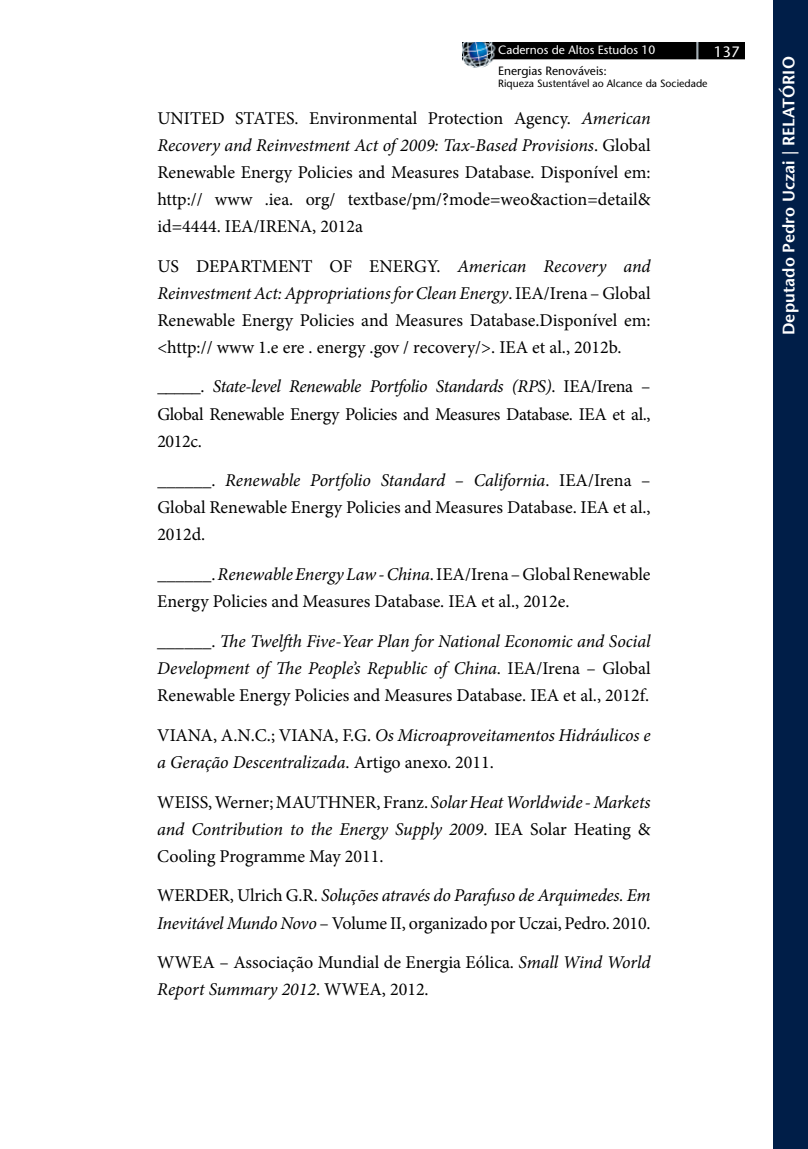
<style>
.page{position:relative;width:808px;height:1149px;background:#fff}
.page>*{position:absolute;margin:0;border:0;box-sizing:border-box;transform-origin:0 0}
.t1{font:18px/27px "Minion Pro";color:#000;text-align:justify}
.t2{font:italic 18px/27px "Minion Pro";letter-spacing:-.01em;color:#000}
.t3{font:600 16.5px "Stone Sans";letter-spacing:.005em;color:#fff}
.t4{font:500 15px "Stone Sans Std";color:#fff}
.t5{font:500 12px "Stone Sans Std";color:#fff}
.t6{font:500 12px "Stone Sans Std";color:#000}
.t7{font:500 10.5px "Stone Sans Std";color:#000}
.s1{font-style:italic}
.s2{font-style:normal}
</style>
<div class="page">
<img style="left:462px;top:42px;width:282px;height:26px">
<div style="left:773px;top:0;width:35px;height:1148px;background:#001e48"></div>
<p class="t5" style="left:498px;top:43px;width:159px">Cadernos de Altos Estudos 10</p>
<p class="t6" style="left:498px;top:63px;width:110px">Energias Renováveis:</p>
<p class="t7" style="left:498px;top:77px;width:211px">Riqueza Sustentável ao Alcance da Sociedade</p>
<p class="t1" style="left:157px;top:104px;width:495px">UNITED STATES. Environmental Protection Agency. <span class="s1">American Recovery and Reinvestment Act of 2009: Tax-Based Provisions</span>. Global Renewable Energy Policies and Measures Database. Disponível em: http:// www .iea. org/ textbase/pm/?mode=weo&amp;action=detail&amp; id=4444. IEA/IRENA, 2012a</p>
<p class="t1" style="left:157px;top:252px;width:495px">US DEPARTMENT OF ENERGY. <span class="s1">American Recovery and Reinvestment Act: Appropriations for Clean Energy</span>. IEA/Irena – Global Renewable Energy Policies and Measures Database.Disponível em: &lt;http:// www 1.e ere . energy .gov / recovery/&gt;. IEA et al., 2012b.</p>
<p class="t1" style="left:157px;top:373px;width:495px">_____. <span class="s1">State-level Renewable Portfolio Standards (RPS)</span>. IEA/Irena – Global Renewable Energy Policies and Measures Database. IEA et al., 2012c.</p>
<p class="t1" style="left:157px;top:467px;width:495px">______. <span class="s1">Renewable Portfolio Standard – California</span>. IEA/Irena – Global Renewable Energy Policies and Measures Database. IEA et al., 2012d.</p>
<p class="t1" style="left:157px;top:561px;width:495px">______. <span class="s1">Renewable Energy Law - China</span>. IEA/Irena – Global Renewable<br>Energy Policies and Measures Database. IEA et al., 2012e.</p>
<p class="t2" style="left:157px;top:627px;width:495px;text-align:justify"><span class="s2">______.</span> The Twelfth Five-Year Plan for National Economic and Social Development of The People’s Republic of China<span class="s2">. IEA/Irena – Global Renewable Energy Policies and Measures Database. IEA et al., 2012f.</span></p>
<p class="t2" style="left:157px;top:721px;width:495px"><span class="s2">VIANA, A.N.C.; VIANA, F.G.</span> Os Microaproveitamentos Hidráulicos e a Geração Descentralizada<span class="s2">. Artigo anexo. 2011.</span></p>
<p class="t1" style="left:157px;top:788px;width:495px">WEISS, Werner; MAUTHNER, Franz. <span class="s1">Solar Heat Worldwide - Markets and Contribution to the Energy Supply 2009</span>. IEA Solar Heating &amp; Cooling Programme May 2011.</p>
<p class="t2" style="left:157px;top:881px;width:495px"><span class="s2">WERDER, Ulrich G.R.</span> Soluções através do Parafuso de Arquimedes. Em<br>Inevitável Mundo Novo <span class="s2">– Volume II, organizado por Uczai, Pedro. 2010.</span></p>
<p class="t1" style="left:157px;top:948px;width:495px">WWEA – Associação Mundial de Energia Eólica. <span class="s1">Small Wind World<br>Report Summary 2012</span>. WWEA, 2012.</p>
<p class="t4" style="left:714px;top:43px;width:27px">137</p>
<p class="t3" style="left:779px;top:335px;width:280px;rotate:-90deg">Deputado Pedro Uczai | RELATÓRIO</p>
</div>
